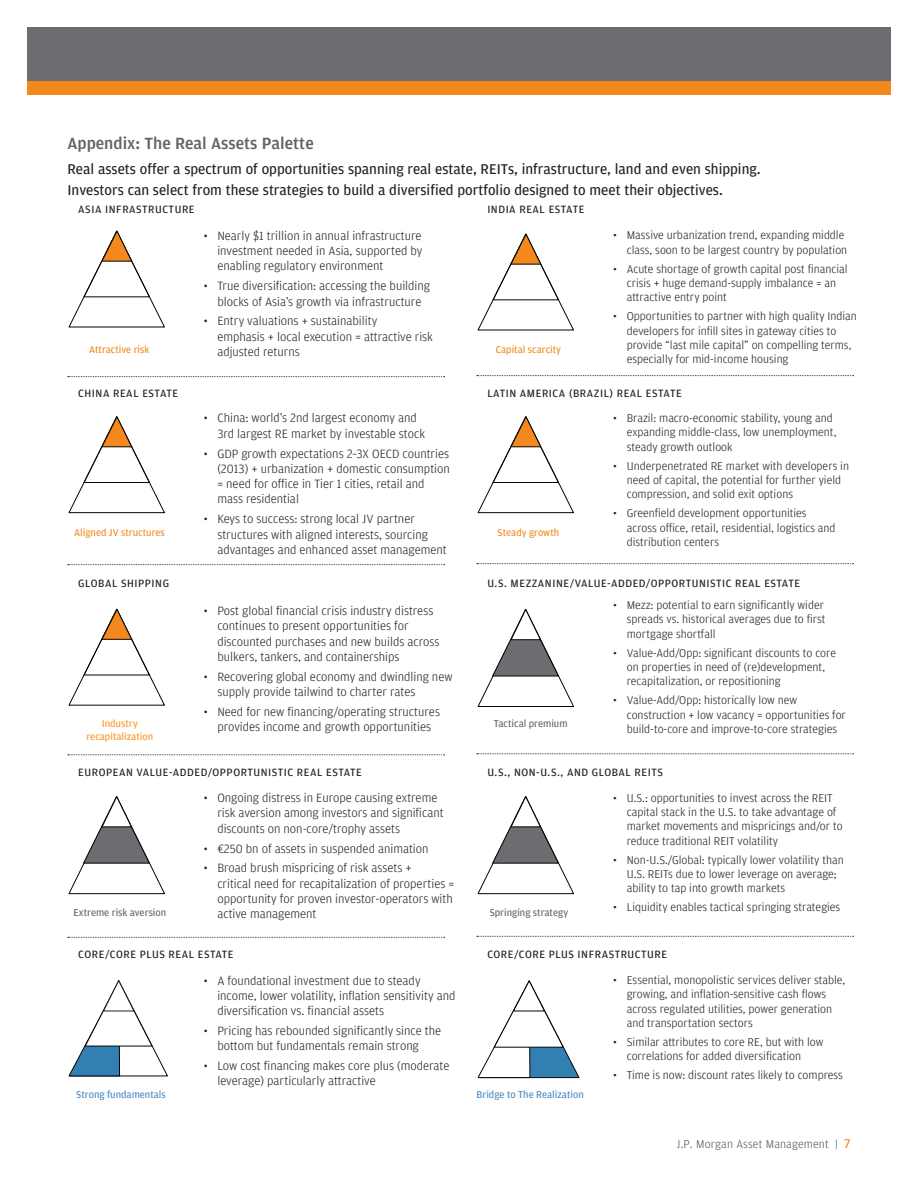
<style>
.page{position:relative;width:918px;height:1188px;background:#fff}
.page>*{position:absolute;margin:0;border:0;box-sizing:border-box;transform-origin:0 0}
._2nd_subhead{font:500 17.25px "Amplitude";color:#636366}
._3rd_subhead_under_2{font:15px/20.2px "Amplitude";color:#231f20}
.t1{font:300 12.75px/15.3px "Amplitude";color:#231f20}
.t2{font:300 12px/14.4px "Amplitude";color:#231f20}
.t3{font:300 12px "Amplitude";letter-spacing:.01em;color:#57585a}
.t4{font:11.25px "Amplitude";letter-spacing:.05em;color:#231f20}
.t5{font:10.5px "Amplitude";color:#f3891e}
.t6{font:10.5px "Amplitude";color:#636366}
.t7{font:10.5px "Amplitude";color:#4a89be}
.t8{font:10.5px/12.6px "Amplitude";color:#f7971d;text-align:center}
.s1{font-weight:400;font-size:13.5px;color:#f3891e}
</style>
<div class="page">
<div style="left:27px;top:27px;width:864px;height:54px;background:#6c6d70"></div>
<div style="left:27px;top:81px;width:864px;height:13px;background:#f3891e"></div>
<svg style="left:68px;top:231px;width:97px;height:96px"></svg>
<svg style="left:478px;top:234px;width:96px;height:96px"></svg>
<svg style="left:68px;top:376px;width:377px;height:1px"></svg>
<svg style="left:68px;top:416px;width:97px;height:97px"></svg>
<svg style="left:477px;top:375px;width:377px;height:1px"></svg>
<svg style="left:478px;top:416px;width:96px;height:97px"></svg>
<svg style="left:68px;top:564px;width:377px;height:1px"></svg>
<svg style="left:68px;top:609px;width:97px;height:97px"></svg>
<svg style="left:477px;top:563px;width:377px;height:1px"></svg>
<svg style="left:478px;top:609px;width:96px;height:98px"></svg>
<svg style="left:68px;top:755px;width:377px;height:1px"></svg>
<svg style="left:68px;top:796px;width:97px;height:98px"></svg>
<svg style="left:477px;top:754px;width:377px;height:1px"></svg>
<svg style="left:478px;top:796px;width:96px;height:98px"></svg>
<svg style="left:68px;top:937px;width:377px;height:1px"></svg>
<svg style="left:68px;top:980px;width:100px;height:96px"></svg>
<svg style="left:477px;top:936px;width:377px;height:1px"></svg>
<svg style="left:478px;top:980px;width:102px;height:98px"></svg>
<p class="_2nd_subhead" style="left:68px;top:132px;width:248px">Appendix: The Real Assets Palette</p>
<p class="_3rd_subhead_under_2" style="left:68px;top:159px;width:695px">Real assets offer a spectrum of opportunities spanning real estate, REITs, infrastructure, land and even shipping.<br>Investors can select from these strategies to build a diversified portfolio designed to meet their objectives.</p>
<p class="t4" style="left:78px;top:203px;width:118px">ASIA INFRASTRUCTURE</p>
<p class="t4" style="left:487px;top:203px;width:99px">INDIA REAL ESTATE</p>
<p class="t5" style="left:89px;top:343px;width:62px">Attractive risk</p>
<p class="t4" style="left:78px;top:386px;width:101px">CHINA REAL ESTATE</p>
<p class="t5" style="left:74px;top:526px;width:92px">Aligned JV structures</p>
<p class="t4" style="left:78px;top:576px;width:92px">GLOBAL SHIPPING</p>
<p class="t8" style="left:86px;top:717px;width:68px">Industry recapitalization</p>
<p class="t1" style="left:217px;top:228px;width:207px;text-align:justify;text-indent:-14px">• Nearly $1 trillion in annual infrastructure investment needed in Asia, supported by enabling regulatory environment</p>
<p class="t1" style="left:204px;top:278px;width:228px;text-align:center">• True diversification: accessing the building blocks of Asia’s growth via infrastructure</p>
<p class="t1" style="left:217px;top:313px;width:217px;text-indent:-14px">• Entry valuations + sustainability<br>emphasis + local execution = attractive risk adjusted returns</p>
<p class="t1" style="left:217px;top:410px;width:209px;text-indent:-14px">• China: world’s 2nd largest economy and<br>3rd largest RE market by investable stock</p>
<p class="t1" style="left:217px;top:445px;width:234px;text-indent:-14px">• GDP growth expectations 2–3X OECD countries (2013) + urbanization + domestic consumption = need for office in Tier 1 cities, retail and mass residential</p>
<p class="t1" style="left:217px;top:511px;width:231px;text-indent:-14px">• Keys to success: strong local JV partner structures with aligned interests, sourcing advantages and enhanced asset management</p>
<p class="t1" style="left:217px;top:603px;width:224px;text-indent:-14px">• Post global financial crisis industry distress continues to present opportunities for discounted purchases and new builds across bulkers, tankers, and containerships</p>
<p class="t1" style="left:217px;top:668px;width:237px;text-indent:-14px">• Recovering global economy and dwindling new supply provide tailwind to charter rates</p>
<p class="t1" style="left:204px;top:704px;width:238px;text-align:center">• Need for new financing/operating structures provides income and growth opportunities</p>
<p class="t4" style="left:78px;top:765px;width:285px">EUROPEAN VALUE-ADDED/OPPORTUNISTIC REAL ESTATE</p>
<p class="t6" style="left:74px;top:906px;width:94px">Extreme risk aversion</p>
<p class="t1" style="left:217px;top:790px;width:228px;text-indent:-14px">• Ongoing distress in Europe causing extreme risk aversion among investors and significant discounts on non-core/trophy assets</p>
<p class="t1" style="left:204px;top:840px;width:226px">• €250 bn of assets in suspended animation</p>
<p class="t1" style="left:217px;top:860px;width:239px;text-indent:-14px">• Broad brush mispricing of risk assets +<br>critical need for recapitalization of properties = opportunity for proven investor-operators with active management</p>
<p class="t4" style="left:78px;top:947px;width:157px">CORE/CORE PLUS REAL ESTATE</p>
<p class="t7" style="left:76px;top:1088px;width:91px">Strong fundamentals</p>
<p class="t1" style="left:217px;top:972px;width:240px;text-indent:-14px">• A foundational investment due to steady income, lower volatility, inflation sensitivity and diversification vs. financial assets</p>
<p class="t1" style="left:217px;top:1023px;width:225px;text-indent:-14px">• Pricing has rebounded significantly since the bottom but fundamentals remain strong</p>
<p class="t1" style="left:217px;top:1058px;width:234px;text-indent:-14px">• Low cost financing makes core plus (moderate leverage) particularly attractive</p>
<p class="t5" style="left:496px;top:343px;width:67px">Capital scarcity</p>
<p class="t2" style="left:613px;top:228px;width:236px;text-align:right">• Massive urbanization trend, expanding middle class, soon to be largest country by population</p>
<p class="t2" style="left:627px;top:261px;width:222px;text-indent:-14px">• Acute shortage of growth capital post financial crisis + huge demand-supply imbalance = an attractive entry point</p>
<p class="t2" style="left:627px;top:309px;width:232px;text-indent:-14px">• Opportunities to partner with high quality Indian developers for infill sites in gateway cities to provide “last mile capital” on compelling terms, especially for mid-income housing</p>
<p class="t4" style="left:487px;top:386px;width:196px">LATIN AMERICA (BRAZIL) REAL ESTATE</p>
<p class="t2" style="left:627px;top:410px;width:211px;text-indent:-14px">• Brazil: macro-economic stability, young and expanding middle-class, low unemployment, steady growth outlook</p>
<p class="t2" style="left:627px;top:458px;width:224px;text-indent:-14px">• Underpenetrated RE market with developers in need of capital, the potential for further yield compression, and solid exit options</p>
<p class="t2" style="left:627px;top:506px;width:210px;text-indent:-14px">• Greenfield development opportunities across office, retail, residential, logistics and distribution centers</p>
<p class="t5" style="left:498px;top:526px;width:63px">Steady growth</p>
<p class="t4" style="left:487px;top:576px;width:314px">U.S. MEZZANINE/VALUE-ADDED/OPPORTUNISTIC REAL ESTATE</p>
<p class="t2" style="left:627px;top:597px;width:200px;text-indent:-14px">• Mezz: potential to earn significantly wider spreads vs. historical averages due to first mortgage shortfall</p>
<p class="t2" style="left:627px;top:645px;width:211px;text-indent:-14px">• Value-Add/Opp: significant discounts to core on properties in need of (re)development, recapitalization, or repositioning</p>
<p class="t2" style="left:627px;top:693px;width:221px;text-indent:-14px">• Value-Add/Opp: historically low new construction + low vacancy = opportunities for build-to-core and improve-to-core strategies</p>
<p class="t6" style="left:494px;top:717px;width:75px">Tactical premium</p>
<p class="t4" style="left:487px;top:765px;width:177px">U.S., NON-U.S., AND GLOBAL REITS</p>
<p class="t2" style="left:627px;top:790px;width:217px;text-indent:-14px">• U.S.: opportunities to invest across the REIT capital stack in the U.S. to take advantage of market movements and mispricings and/or to reduce traditional REIT volatility</p>
<p class="t2" style="left:627px;top:852px;width:218px;text-indent:-14px">• Non-U.S./Global: typically lower volatility than<br>U.S. REITs due to lower leverage on average; ability to tap into growth markets</p>
<p class="t2" style="left:613px;top:900px;width:229px">• Liquidity enables tactical springing strategies</p>
<p class="t6" style="left:490px;top:906px;width:80px">Springing strategy</p>
<p class="t4" style="left:487px;top:947px;width:181px">CORE/CORE PLUS INFRASTRUCTURE</p>
<p class="t2" style="left:627px;top:972px;width:220px;text-indent:-14px">• Essential, monopolistic services deliver stable, growing, and inflation-sensitive cash flows across regulated utilities, power generation and transportation sectors</p>
<p class="t2" style="left:627px;top:1035px;width:198px;text-indent:-14px">• Similar attributes to core RE, but with low correlations for added diversification</p>
<p class="t2" style="left:613px;top:1068px;width:231px">• Time is now: discount rates likely to compress</p>
<p class="t7" style="left:477px;top:1088px;width:109px">Bridge to The Realization</p>
<p class="t3" style="left:677px;top:1136px;width:175px">J.P. Morgan Asset Management | <span class="s1">7</span></p>
</div>
